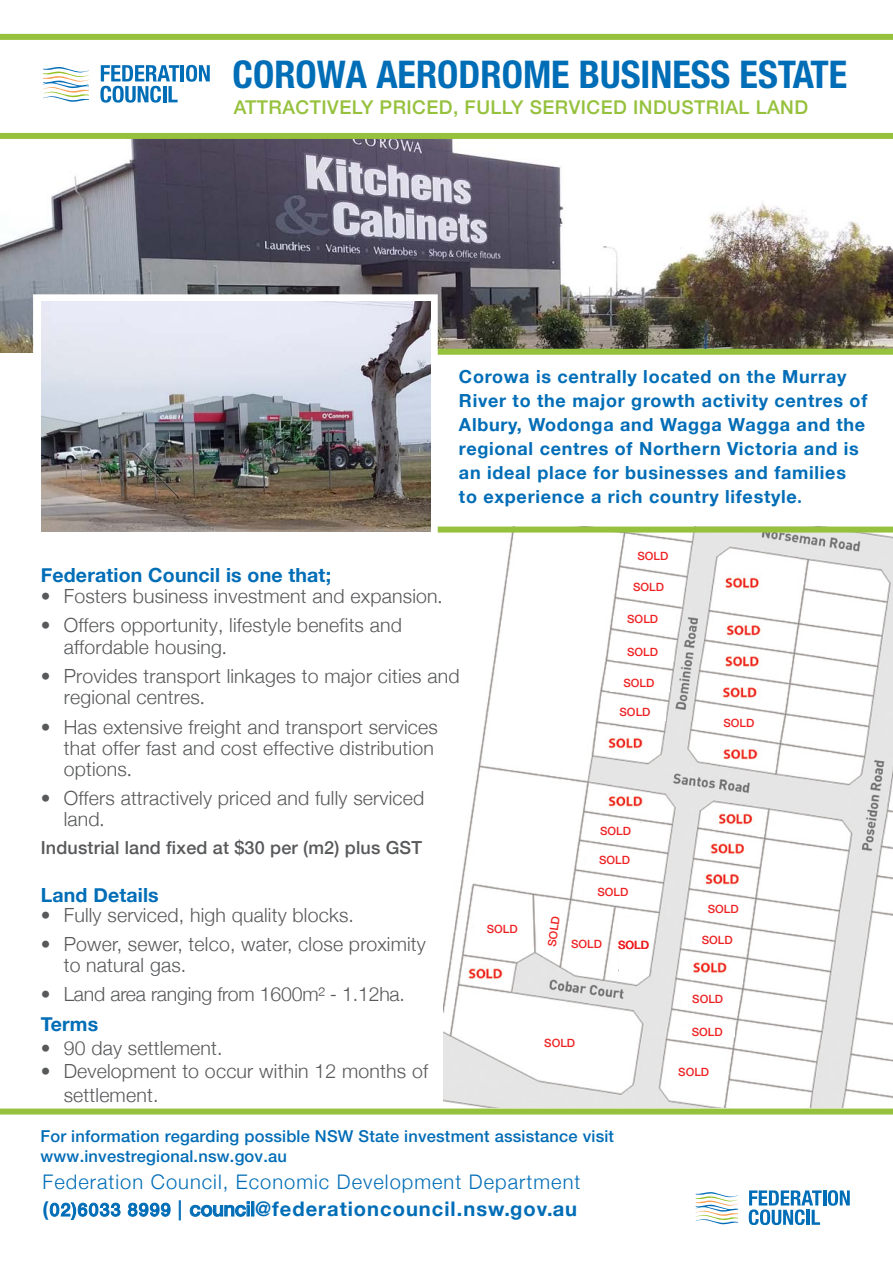
<style>
.page{position:relative;width:893px;height:1263px;background:#fff}
.page>*{position:absolute;margin:0;border:0;box-sizing:border-box;transform-origin:0 0}
.t1{font:700 condensed 38.25px "Helvetica Neue";color:#006db7}
.t2{font:300 20.1px/26.5px "Helvetica Neue";letter-spacing:.05em;color:#006db7}
.t3{font:300 19.5px/21.6px "Helvetica Neue";letter-spacing:.01em;color:#58595b}
.t4{font:300 19.5px/30.2px "Helvetica Neue";letter-spacing:-.01em;color:#58595b}
.t5{font:700 19.5px "Helvetica Neue";letter-spacing:.01em;color:#006db7}
.t6{font:500 19.05px "Helvetica Neue";letter-spacing:.025em;color:#96c13d}
.t7{font:700 18px/24px "Helvetica Neue";letter-spacing:.04em;color:#006db7}
.t8{font:500 18px "Helvetica Neue";letter-spacing:.01em;color:#58595b}
.t9{font:500 16.5px/19.8px "Helvetica Neue";letter-spacing:.01em;color:#006cb6}
.t10{font:500 11.4px "Helvetica Neue";color:#ee2123}
.s1{font-stretch:condensed}
.s2{font-family:"Minion Pro";font-weight:400}
.s3{font-weight:700;color:#006db7}
.s4{font-weight:700}
.s5{font-weight:500;font-size:18px}
.s6{font-weight:500}
</style>
<div class="page">
<img style="left:0;top:139px;width:893px;height:214px">
<svg style="left:0;top:34px;width:893px;height:105px"></svg>
<img style="left:444px;top:533px;width:449px;height:575px">
<div style="left:0;top:1108px;width:893px;height:6px;background:#96c13d"></div>
<hr style="left:181px;top:65px;width:3px;height:16px;background:#006db7">
<svg style="left:186px;top:65px;width:24px;height:17px"></svg>
<svg style="left:100px;top:65px;width:79px;height:38px"></svg>
<svg style="left:43px;top:67px;width:46px;height:35px"></svg>
<hr style="left:823px;top:1190px;width:3px;height:15px;background:#006db7">
<svg style="left:828px;top:1190px;width:22px;height:16px"></svg>
<svg style="left:749px;top:1190px;width:73px;height:35px"></svg>
<svg style="left:696px;top:1192px;width:42px;height:33px"></svg>
<div style="left:434px;top:527px;width:459px;height:6px;background:#96c13d"></div>
<div style="left:434px;top:349px;width:459px;height:6px;background:#96c13d"></div>
<div style="left:33px;top:294px;width:405px;height:272px;border:9px solid #fff"></div>
<img style="left:681px;top:993px;width:57px;height:15px">
<img style="left:677px;top:1026px;width:57px;height:10px">
<div style="left:568px;top:937px;width:36px;height:33px;background:#fff"></div>
<div style="left:619px;top:918px;width:26px;height:57px;background:#fff"></div>
<div style="left:690px;top:992px;width:35px;height:14px;background:#fff"></div>
<div style="left:689px;top:1025px;width:35px;height:14px;background:#fff"></div>
<div style="left:574px;top:911px;width:31px;height:34px;background:#fff"></div>
<div style="left:475px;top:913px;width:56px;height:33px;background:#fff"></div>
<div style="left:529px;top:1027px;width:64px;height:33px;background:#fff"></div>
<div style="left:587px;top:823px;width:59px;height:15px;background:#fff"></div>
<div style="left:586px;top:853px;width:59px;height:16px;background:#fff"></div>
<div style="left:584px;top:885px;width:60px;height:15px;background:#fff"></div>
<div style="left:606px;top:705px;width:60px;height:16px;background:#fff"></div>
<div style="left:610px;top:677px;width:60px;height:15px;background:#fff"></div>
<div style="left:614px;top:645px;width:60px;height:15px;background:#fff"></div>
<img style="left:41px;top:302px;width:389px;height:229px">
<div style="left:694px;top:901px;width:56px;height:17px;background:#fff"></div>
<div style="left:692px;top:933px;width:55px;height:14px;background:#fff"></div>
<div style="left:712px;top:716px;width:59px;height:13px;background:#fff"></div>
<div style="left:616px;top:612px;width:59px;height:13px;background:#fff"></div>
<div style="left:622px;top:580px;width:59px;height:13px;background:#fff"></div>
<div style="left:626px;top:549px;width:59px;height:13px;background:#fff"></div>
<svg style="left:543px;top:898px;width:21px;height:61px"></svg>
<div style="left:667px;top:1065px;width:59px;height:13px;background:#fff"></div>
<p class="t1" style="left:233px;top:42px;width:616px">COROWA AERODROME BUSINESS ESTATE</p>
<p class="t6" style="left:234px;top:92px;width:576px">ATTRACTIVELY PRICED, FULLY SERVICED INDUSTRIAL LAND</p>
<p class="t7" style="left:459px;top:365px;width:410px">Corowa is centrally located on the Murray River to the major growth activity centres of Albury, Wodonga and Wagga Wagga and the regional centres of Northern Victoria and is an ideal place for businesses and families to experience a rich country lifestyle<span class="s1">.</span></p>
<p class="t5" style="left:41px;top:560px;width:292px">Federation Council is one that;</p>
<p class="t3" style="left:41px;top:584px;width:403px">• Fosters business investment and expansion<span class="s2">.</span></p>
<p class="t3" style="left:64px;top:613px;width:340px;text-indent:-23px">• Offers opportunity, lifestyle benefits and affordable housing<span class="s2">.</span></p>
<p class="t3" style="left:64px;top:664px;width:397px;text-indent:-23px">• Provides transport linkages to major cities and regional centres<span class="s2">.</span></p>
<p class="t3" style="left:64px;top:715px;width:376px;line-height:21.1px;text-indent:-23px">• Has extensive freight and transport services that offer fast and cost effective distribution options<span class="s2">.</span></p>
<p class="t3" style="left:64px;top:786px;width:362px;text-indent:-23px">• Offers attractively priced and fully serviced land<span class="s2">.</span></p>
<p class="t8" style="left:41px;top:833px;width:383px">Industrial land fixed at $30 per (m2) plus GST</p>
<p class="t5" style="left:41px;top:879px;width:120px">Land Details</p>
<p class="t3" style="left:41px;top:903px;width:315px">• Fully serviced, high quality blocks.</p>
<p class="t3" style="left:64px;top:932px;width:364px;line-height:20.5px;text-indent:-23px">• Power, sewer, telco, water, close proximity to natural gas.</p>
<p class="t4" style="left:41px;top:977px;width:366px">• Land area ranging from 1600m² - 1.12ha.<br><span class="s3">Terms</span></p>
<p class="t3" style="left:41px;top:1035px;width:183px">• 90 day settlement.</p>
<p class="t3" style="left:64px;top:1058px;width:366px;line-height:23.5px;text-indent:-23px">• Development to occur within 12 months of settlement.</p>
<p class="t10" style="left:637px;top:549px;width:32px">SOLD</p>
<p class="t10" style="left:633px;top:580px;width:32px">SOLD</p>
<p class="t10" style="left:627px;top:612px;width:32px">SOLD</p>
<p class="t10" style="left:627px;top:645px;width:32px">SOLD</p>
<p class="t10" style="left:623px;top:676px;width:32px">SOLD</p>
<p class="t10" style="left:620px;top:705px;width:32px">SOLD</p>
<p class="t10" style="left:723px;top:716px;width:32px">SOLD</p>
<p class="t10" style="left:487px;top:922px;width:32px">SOLD</p>
<p class="t10" style="left:545px;top:946px;width:32px;rotate:-82deg">SOLD</p>
<p class="t10" style="left:600px;top:824px;width:32px">SOLD</p>
<p class="t10" style="left:599px;top:853px;width:32px">SOLD</p>
<p class="t10" style="left:597px;top:885px;width:32px">SOLD</p>
<p class="t10" style="left:571px;top:937px;width:32px">SOLD</p>
<p class="t10" style="left:618px;top:938px;width:32px">SOLD</p>
<p class="t10" style="left:544px;top:1036px;width:32px">SOLD</p>
<p class="t10" style="left:708px;top:903px;width:32px">SOLD</p>
<p class="t10" style="left:702px;top:933px;width:32px">SOLD</p>
<p class="t10" style="left:692px;top:992px;width:32px">SOLD</p>
<p class="t10" style="left:692px;top:1025px;width:32px">SOLD</p>
<p class="t10" style="left:678px;top:1065px;width:32px">SOLD</p>
<p class="t9" style="left:41px;top:1126px;width:575px">For information regarding possible NSW State investment assistance visit www.investregional.nsw.gov.au</p>
<p class="t2" style="left:43px;top:1167px;width:539px">Federation Council, Economic Development Department <span class="s4">(</span><span class="s5">02)6033 8999</span> <span class="s4">|</span> <span class="s6">council</span><span class="s4">@federationcouncil.nsw.gov.au</span></p>
</div>
